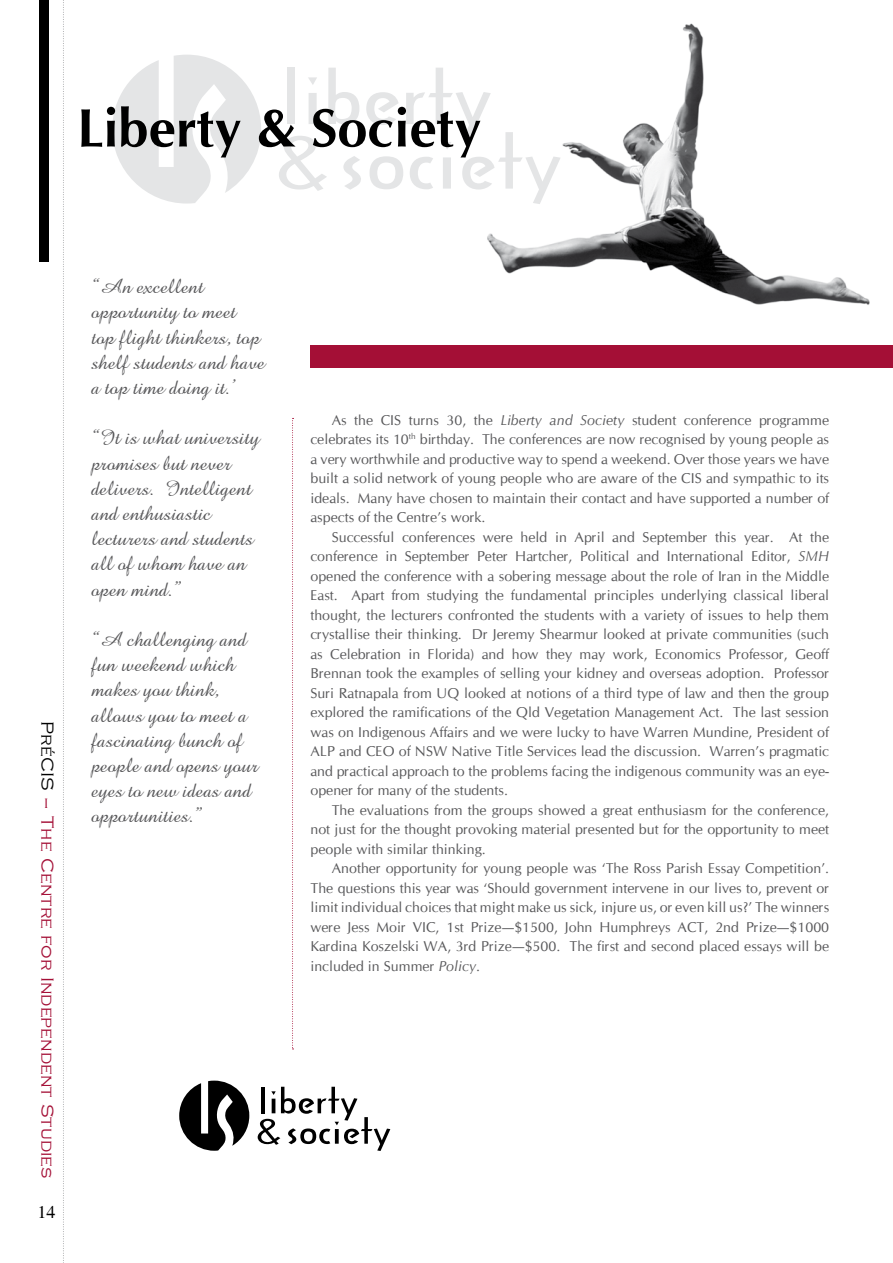
<style>
.page{position:relative;width:893px;height:1263px;background:#fff}
.page>*{position:absolute;margin:0;border:0;box-sizing:border-box;transform-origin:0 0}
.t1{font:700 54px "Cg Omega";color:#000}
.t2{font:21px/25.2px "Amazone BT";color:#58585a}
.t3{font:18px "Copperplate";color:#a40f36}
.t4{font:18px "Times";color:#000}
.t5{font:14.25px/19.5px "Cg Omega";color:#58585a;text-align:justify}
.s1{color:#000}
.s2{font-style:italic}
</style>
<div class="page">
<img style="left:39px;top:23px;width:831px;height:282px">
<svg style="left:63px;top:0;width:1px;height:1263px"></svg>
<div style="left:39px;top:0;width:10px;height:261px;background:#000"></div>
<div style="left:310px;top:345px;width:583px;height:23px;background:#a40f36"></div>
<svg style="left:112px;top:55px;width:149px;height:149px"></svg>
<svg style="left:279px;top:68px;width:282px;height:136px"></svg>
<svg style="left:179px;top:1080px;width:70px;height:71px"></svg>
<svg style="left:258px;top:1087px;width:132px;height:64px"></svg>
<svg style="left:292px;top:418px;width:2px;height:631px"></svg>
<h1 class="t1" style="left:77px;top:96px;width:406px">Liberty &amp; Society</h1>
<p class="t3" style="left:57px;top:721px;width:458px;rotate:90deg"><span class="s1">PréCIS</span> – The Centre for Independent Studies</p>
<p class="t4" style="left:38px;top:1202px;width:19px">14</p>
<h2 class="t2" style="left:91px;top:274px;width:175px">“An excellent opportunity to meet<br>top flight thinkers, top shelf students and have a top time doing it.’</h2>
<h2 class="t2" style="left:91px;top:425px;width:170px">“It is what university promises but never delivers. Intelligent and enthusiastic lecturers and students all of whom have an open mind.”</h2>
<h2 class="t2" style="left:91px;top:627px;width:168px">“A challenging and fun weekend which makes you think, allows you to meet a fascinating bunch of people and opens your eyes to new ideas and opportunities.”</h2>
<p class="t5" style="left:310px;top:410px;width:520px;text-indent:21px">As the CIS turns 30, the <span class="s2">Liberty and Society</span> student conference programme celebrates its 10<sup>th</sup> birthday. The conferences are now recognised by young people as a very worthwhile and productive way to spend a weekend. Over those years we have built a solid network of young people who are aware of the CIS and sympathic to its ideals. Many have chosen to maintain their contact and have supported a number of aspects of the Centre’s work.</p>
<p class="t5" style="left:310px;top:527px;width:520px;text-indent:21px">Successful conferences were held in April and September this year. At the conference in September Peter Hartcher, Political and International Editor, <span class="s2">SMH </span>opened the conference with a sobering message about the role of Iran in the Middle East. Apart from studying the fundamental principles underlying classical liberal thought, the lecturers confronted the students with a variety of issues to help them crystallise their thinking. Dr Jeremy Shearmur looked at private communities (such as Celebration in Florida) and how they may work, Economics Professor, Geoff Brennan took the examples of selling your kidney and overseas adoption. Professor Suri Ratnapala from UQ looked at notions of a third type of law and then the group explored the ramifications of the Qld Vegetation Management Act. The last session was on Indigenous Affairs and we were lucky to have Warren Mundine, President of ALP and CEO of NSW Native Title Services lead the discussion. Warren’s pragmatic and practical approach to the problems facing the indigenous community was an eye&shy;opener for many of the students.</p>
<p class="t5" style="left:310px;top:800px;width:520px;text-indent:21px">The evaluations from the groups showed a great enthusiasm for the conference, not just for the thought provoking material presented but for the opportunity to meet people with similar thinking.</p>
<p class="t5" style="left:310px;top:859px;width:520px;text-indent:21px">Another opportunity for young people was ‘The Ross Parish Essay Competition’.<br>The questions this year was ‘Should government intervene in our lives to, prevent or limit individual choices that might make us sick, injure us, or even kill us?’ The winners were Jess Moir VIC, 1st Prize—$1500, John Humphreys ACT, 2nd Prize—$1000<br>Kardina Koszelski WA, 3rd Prize—$500. The first and second placed essays will be included in Summer <span class="s2">Policy</span>.</p>
</div>
